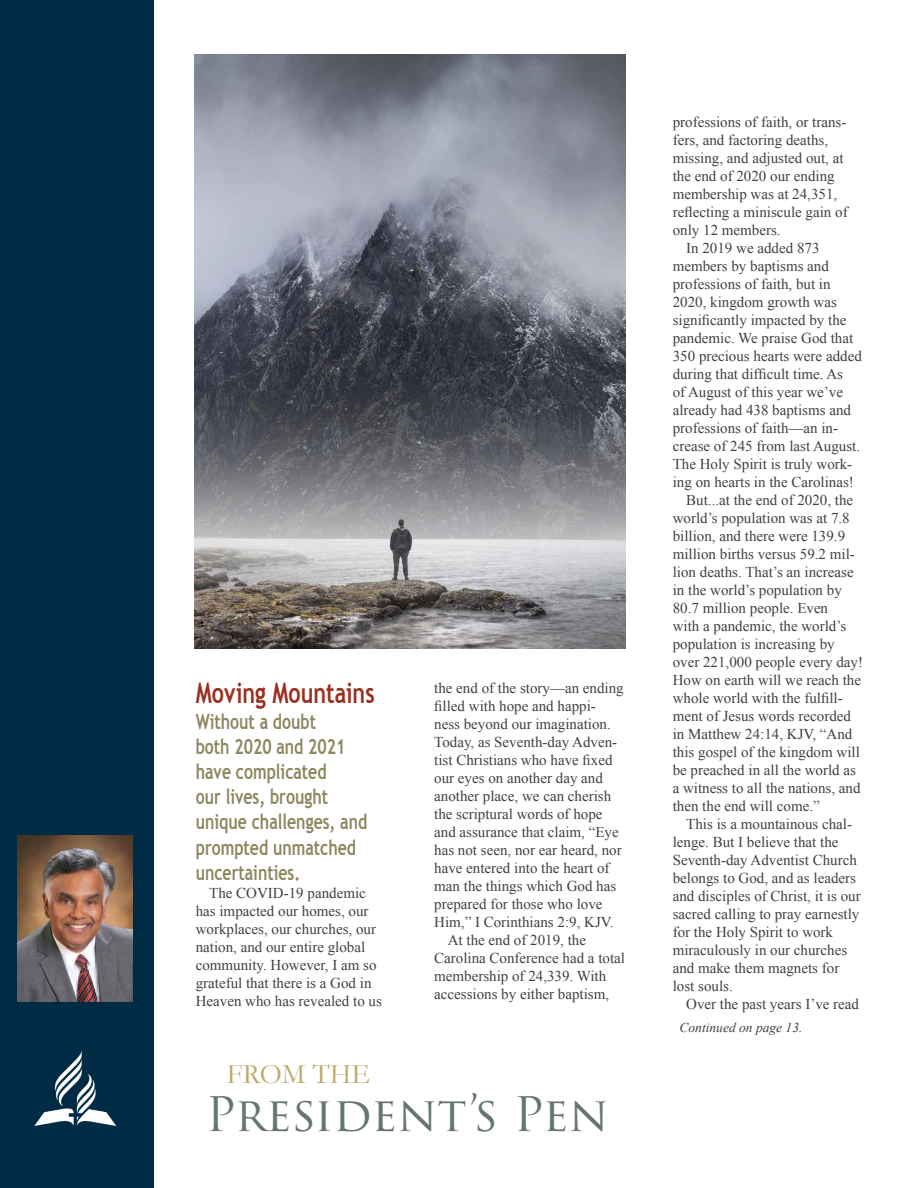
<style>
.page{position:relative;width:918px;height:1188px;background:#fff}
.page>*{position:absolute;margin:0;border:0;box-sizing:border-box;transform-origin:0 0}
.t1{font:46.35px "Trajan Pro 3";letter-spacing:-.01em;color:#66766c}
.t2{font:700 28.5px "Trebuchet MS";color:#9a3020;scale:.76 1}
.t3{font:28.35px "Garamond";color:#bcaa6b}
.t4{font:700 21px/25.2px "Trebuchet MS";color:#8c875e;scale:.76 1}
.t5{font:15px/18px "Times New Roman";color:#414042}
.t6{font:italic 13.5px "Times New Roman";color:#414042}
</style>
<div class="page">
<div style="left:0;top:0;width:153px;height:1188px;background:#002b44"></div>
<img style="left:34px;top:1050px;width:83px;height:76px">
<img style="left:17px;top:835px;width:116px;height:167px">
<img style="left:194px;top:54px;width:432px;height:595px">
<h2 class="t2" style="left:196px;top:675px;width:237px">Moving Mountains</h2>
<h3 class="t4" style="left:196px;top:708px;width:227px">Without a doubt<br>both 2020 and 2021 have complicated<br>our lives, brought unique challenges, and prompted unmatched uncertainties.</h3>
<p class="t5" style="left:196px;top:883px;width:188px;text-indent:14px">The COVID-19 pandemic has impacted our homes, our workplaces, our churches, our nation, and our entire global community. However, I am so grateful that there is a God in<br>Heaven who has revealed to us</p>
<p class="t5" style="left:434px;top:678px;width:191px">the end of the story—an ending</p>
<p class="t5" style="left:434px;top:696px;width:163px">filled with hope and happi-</p>
<p class="t5" style="left:434px;top:714px;width:178px">ness beyond our imagination.</p>
<p class="t5" style="left:434px;top:732px;width:184px">Today, as Seventh-day Adven-</p>
<p class="t5" style="left:434px;top:750px;width:180px">tist Christians who have fixed</p>
<p class="t5" style="left:434px;top:768px;width:170px">our eyes on another day and</p>
<p class="t5" style="left:434px;top:786px;width:179px">another place, we can cherish</p>
<p class="t5" style="left:434px;top:804px;width:170px">the scriptural words of hope</p>
<p class="t5" style="left:434px;top:822px;width:186px">and assurance that claim, “Eye</p>
<p class="t5" style="left:434px;top:840px;width:189px">has not seen, nor ear heard, nor</p>
<p class="t5" style="left:434px;top:858px;width:177px">have entered into the heart of</p>
<p class="t5" style="left:434px;top:876px;width:184px">man the things which God has</p>
<p class="t5" style="left:434px;top:894px;width:170px">prepared for those who love</p>
<p class="t5" style="left:434px;top:912px;width:181px">Him,” I Corinthians 2:9, KJV.</p>
<p class="t5" style="left:448px;top:930px;width:140px">At the end of 2019, the</p>
<p class="t5" style="left:434px;top:948px;width:192px">Carolina Conference had a total</p>
<p class="t5" style="left:434px;top:966px;width:174px">membership of 24,339. With</p>
<p class="t5" style="left:434px;top:984px;width:176px">accessions by either baptism,</p>
<h3 class="t3" style="left:227px;top:1057px;width:145px">FROM THE</h3>
<h1 class="t1" style="left:206px;top:1082px;width:405px">President’s Pen</h1>
<p class="t5" style="left:673px;top:113px;width:175px">professions of faith, or trans-</p>
<p class="t5" style="left:673px;top:131px;width:157px">fers, and factoring deaths,</p>
<p class="t5" style="left:673px;top:149px;width:172px">missing, and adjusted out, at</p>
<p class="t5" style="left:673px;top:167px;width:164px">the end of 2020 our ending</p>
<p class="t5" style="left:673px;top:185px;width:166px">membership was at 24,351,</p>
<p class="t5" style="left:673px;top:203px;width:176px">reflecting a miniscule gain of</p>
<p class="t5" style="left:673px;top:221px;width:109px">only 12 members.</p>
<p class="t5" style="left:686px;top:239px;width:135px">In 2019 we added 873</p>
<p class="t5" style="left:673px;top:257px;width:158px">members by baptisms and</p>
<p class="t5" style="left:673px;top:275px;width:159px">professions of faith, but in</p>
<p class="t5" style="left:673px;top:293px;width:166px">2020, kingdom growth was</p>
<p class="t5" style="left:673px;top:311px;width:175px">significantly impacted by the</p>
<p class="t5" style="left:673px;top:329px;width:182px">pandemic. We praise God that</p>
<p class="t5" style="left:673px;top:347px;width:191px">350 precious hearts were added</p>
<p class="t5" style="left:673px;top:365px;width:172px">during that difficult time. As</p>
<p class="t5" style="left:673px;top:383px;width:172px">of August of this year we’ve</p>
<p class="t5" style="left:673px;top:401px;width:180px">already had 438 baptisms and</p>
<p class="t5" style="left:673px;top:419px;width:167px">professions of faith—an in-</p>
<p class="t5" style="left:673px;top:437px;width:189px">crease of 245 from last August.</p>
<p class="t5" style="left:673px;top:455px;width:181px">The Holy Spirit is truly work-</p>
<p class="t5" style="left:673px;top:473px;width:183px">ing on hearts in the Carolinas!</p>
<p class="t5" style="left:686px;top:491px;width:169px">But...at the end of 2020, the</p>
<p class="t5" style="left:673px;top:509px;width:179px">world’s population was at 7.8</p>
<p class="t5" style="left:673px;top:527px;width:174px">billion, and there were 139.9</p>
<p class="t5" style="left:673px;top:545px;width:184px">million births versus 59.2 mil-</p>
<p class="t5" style="left:673px;top:563px;width:182px">lion deaths. That’s an increase</p>
<p class="t5" style="left:673px;top:581px;width:171px">in the world’s population by</p>
<p class="t5" style="left:673px;top:599px;width:157px">80.7 million people. Even</p>
<p class="t5" style="left:673px;top:617px;width:175px">with a pandemic, the world’s</p>
<p class="t5" style="left:673px;top:635px;width:164px">population is increasing by</p>
<p class="t5" style="left:673px;top:653px;width:192px">over 221,000 people every day!</p>
<p class="t5" style="left:673px;top:671px;width:190px">How on earth will we reach the</p>
<p class="t5" style="left:673px;top:689px;width:171px">whole world with the fulfill-</p>
<p class="t5" style="left:673px;top:707px;width:180px">ment of Jesus words recorded</p>
<p class="t5" style="left:673px;top:725px;width:181px">in Matthew 24:14, KJV, “And</p>
<p class="t5" style="left:673px;top:743px;width:189px">this gospel of the kingdom will</p>
<p class="t5" style="left:673px;top:761px;width:185px">be preached in all the world as</p>
<p class="t5" style="left:673px;top:779px;width:189px">a witness to all the nations, and</p>
<p class="t5" style="left:673px;top:797px;width:149px">then the end will come.”</p>
<p class="t5" style="left:686px;top:815px;width:167px">This is a mountainous chal-</p>
<p class="t5" style="left:673px;top:833px;width:167px">lenge. But I believe that the</p>
<p class="t5" style="left:673px;top:851px;width:186px">Seventh-day Adventist Church</p>
<p class="t5" style="left:673px;top:869px;width:185px">belongs to God, and as leaders</p>
<p class="t5" style="left:673px;top:887px;width:189px">and disciples of Christ, it is our</p>
<p class="t5" style="left:673px;top:905px;width:188px">sacred calling to pray earnestly</p>
<p class="t5" style="left:673px;top:923px;width:162px">for the Holy Spirit to work</p>
<p class="t5" style="left:673px;top:941px;width:176px">miraculously in our churches</p>
<p class="t5" style="left:673px;top:959px;width:168px">and make them magnets for</p>
<p class="t5" style="left:673px;top:977px;width:62px">lost souls.</p>
<p class="t5" style="left:686px;top:995px;width:174px">Over the past years I’ve read</p>
<p class="t6" style="left:680px;top:1019px;width:124px">Continued on page 13.</p>
</div>
